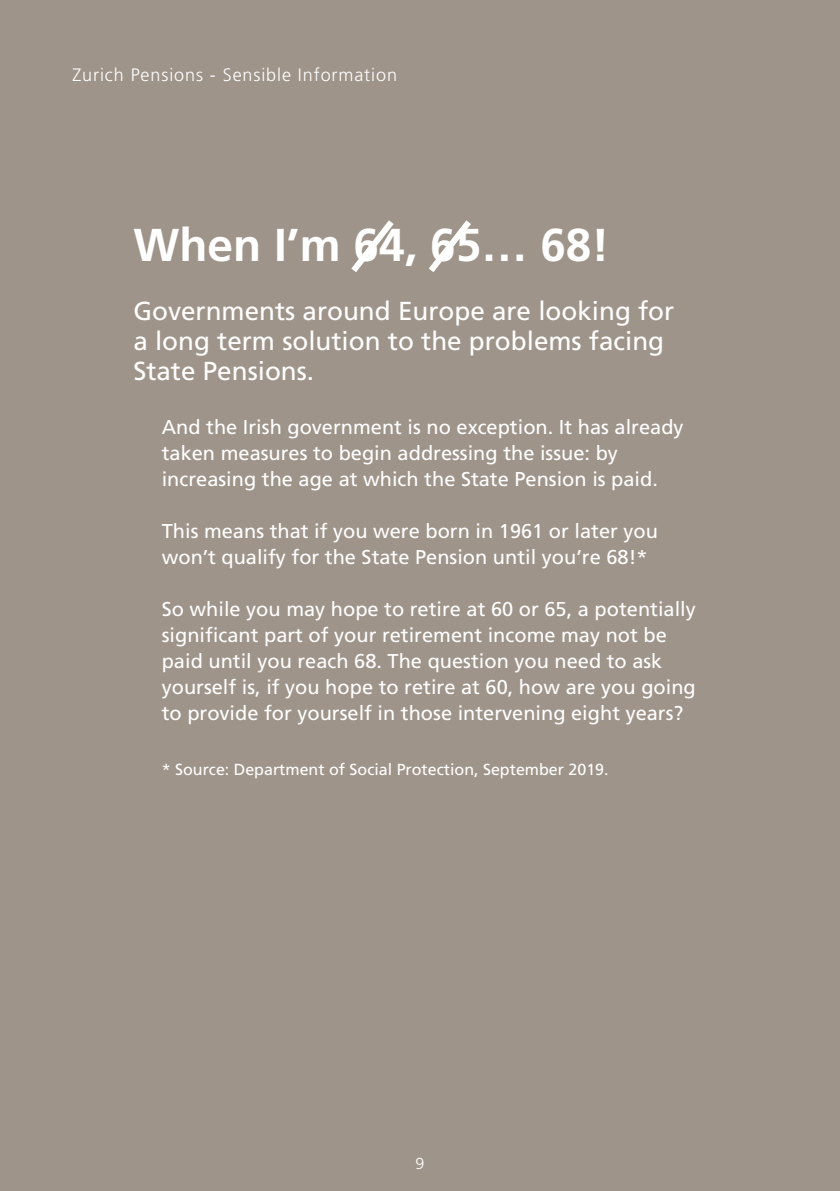
<style>
.page{position:relative;width:840px;height:1191px;background:#fff}
.page>*{position:absolute;margin:0;border:0;box-sizing:border-box;transform-origin:0 0}
.t1{font:700 46px "Frutiger";color:#fff}
.t2{font:26px/30px "Frutiger";color:#fff}
.t3{font:20px/26px "Frutiger";color:#fff}
.t4{font:300 18px "Frutiger";letter-spacing:.05em;color:#fff}
.t5{font:16px "Frutiger";color:#fff}
.t6{font:300 16px "Frutiger";color:#fff}
</style>
<div class="page">
<div style="left:0;top:0;width:839px;height:1191px;background:#9f948a"></div>
<hr style="left:839px;top:0;width:1px;height:1191px;background:#97c1e3">
<svg style="left:345px;top:214px;width:54px;height:65px;background:#a99f96"></svg>
<svg style="left:422px;top:214px;width:55px;height:65px;background:#a89e95"></svg>
<p class="t4" style="left:72px;top:64px;width:326px">Zurich Pensions - Sensible Information</p>
<h1 class="t1" style="left:133px;top:218px;width:477px">When I’m 64, 65… 68!</h1>
<h2 class="t2" style="left:133px;top:296px;width:542px">Governments around Europe are looking for a long term solution to the problems facing<br>State Pensions.</h2>
<p class="t3" style="left:162px;top:414px;width:523px">And the Irish government is no exception. It has already taken measures to begin addressing the issue: by increasing the age at which the State Pension is paid.</p>
<p class="t3" style="left:162px;top:518px;width:497px">This means that if you were born in 1961 or later you won’t qualify for the State Pension until you’re 68!*</p>
<p class="t3" style="left:162px;top:596px;width:535px">So while you may hope to retire at 60 or 65, a potentially significant part of your retirement income may not be paid until you reach 68. The question you need to ask yourself is, if you hope to retire at 60, how are you going to provide for yourself in those intervening eight years?</p>
<p class="t5" style="left:162px;top:760px;width:448px">* Source: Department of Social Protection, September 2019.</p>
<p class="t6" style="left:415px;top:1154px;width:10px">9</p>
</div>
